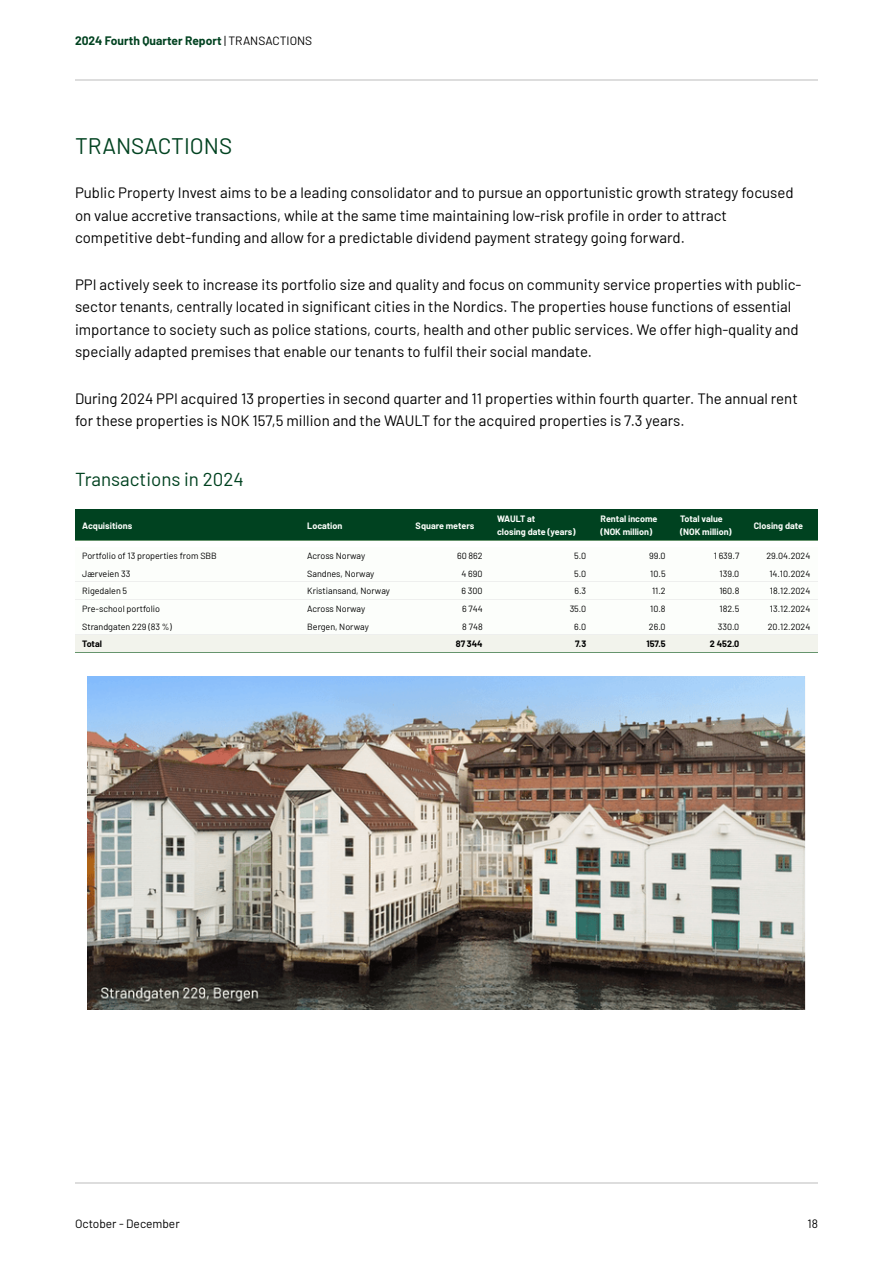
<style>
.page{position:relative;width:893px;height:1263px;background:#fff}
.page>*{position:absolute;margin:0;border:0;box-sizing:border-box;transform-origin:0 0}
.t1{font:22.5px "Barlow";color:#004220}
.t2{font:18.75px "Barlow";color:#004220}
.t3{font:15px/22.5px "Barlow";color:#000}
.t4{font:700 12px "Barlow";color:#004220}
.t5{font:12px "Barlow";color:#000}
.t6{font:9px "Barlow";color:#000}
.t7{font:700 9px/13.5px "Barlow";color:#fcfefb}
.t8{font:700 9px "Barlow";color:#000}
.s1{font-weight:400;color:#000}
</style>
<div class="page">
<div style="left:75px;top:510px;width:225px;height:31px;background:#004220"></div>
<hr style="left:75px;top:540px;width:225px;height:1px;background:#66946d">
<div style="left:300px;top:510px;width:108px;height:31px;background:#004220"></div>
<hr style="left:300px;top:540px;width:108px;height:1px;background:#66946d">
<div style="left:408px;top:510px;width:82px;height:31px;background:#004220"></div>
<hr style="left:408px;top:540px;width:82px;height:1px;background:#66946d">
<div style="left:490px;top:510px;width:103px;height:31px;background:#004220"></div>
<hr style="left:490px;top:540px;width:103px;height:1px;background:#66946d">
<div style="left:593px;top:510px;width:80px;height:31px;background:#004220"></div>
<hr style="left:593px;top:540px;width:80px;height:1px;background:#66946d">
<div style="left:673px;top:510px;width:74px;height:31px;background:#004220"></div>
<hr style="left:673px;top:540px;width:74px;height:1px;background:#66946d">
<div style="left:747px;top:510px;width:71px;height:31px;background:#004220"></div>
<hr style="left:747px;top:540px;width:71px;height:1px;background:#66946d">
<div style="left:75px;top:547px;width:225px;height:17px;background:#fcfefb"></div>
<div style="left:300px;top:547px;width:108px;height:17px;background:#fcfefb"></div>
<div style="left:408px;top:547px;width:82px;height:17px;background:#fcfefb"></div>
<div style="left:490px;top:547px;width:103px;height:17px;background:#fcfefb"></div>
<div style="left:593px;top:547px;width:80px;height:17px;background:#fcfefb"></div>
<div style="left:673px;top:547px;width:74px;height:17px;background:#fcfefb"></div>
<div style="left:747px;top:547px;width:71px;height:17px;background:#fcfefb"></div>
<div style="left:75px;top:564px;width:225px;height:18px;background:#fcfefb"></div>
<div style="left:300px;top:564px;width:108px;height:18px;background:#fcfefb"></div>
<div style="left:408px;top:564px;width:82px;height:18px;background:#fcfefb"></div>
<div style="left:490px;top:564px;width:103px;height:18px;background:#fcfefb"></div>
<div style="left:593px;top:564px;width:80px;height:18px;background:#fcfefb"></div>
<div style="left:673px;top:564px;width:74px;height:18px;background:#fcfefb"></div>
<div style="left:747px;top:564px;width:71px;height:18px;background:#fcfefb"></div>
<div style="left:75px;top:582px;width:225px;height:18px;background:#fcfefb"></div>
<hr style="left:75px;top:599px;width:225px;height:1px;background:#eeefee">
<div style="left:300px;top:582px;width:108px;height:18px;background:#fcfefb"></div>
<hr style="left:300px;top:599px;width:108px;height:1px;background:#eeefee">
<div style="left:408px;top:582px;width:82px;height:18px;background:#fcfefb"></div>
<hr style="left:408px;top:599px;width:82px;height:1px;background:#eeefee">
<div style="left:490px;top:582px;width:103px;height:18px;background:#fcfefb"></div>
<hr style="left:490px;top:599px;width:103px;height:1px;background:#eeefee">
<div style="left:593px;top:582px;width:80px;height:18px;background:#fcfefb"></div>
<hr style="left:593px;top:599px;width:80px;height:1px;background:#eeefee">
<div style="left:673px;top:582px;width:74px;height:18px;background:#fcfefb"></div>
<hr style="left:673px;top:599px;width:74px;height:1px;background:#eeefee">
<div style="left:747px;top:582px;width:71px;height:18px;background:#fcfefb"></div>
<hr style="left:747px;top:599px;width:71px;height:1px;background:#eeefee">
<div style="left:75px;top:600px;width:225px;height:17px;background:#fcfefb"></div>
<div style="left:300px;top:600px;width:108px;height:17px;background:#fcfefb"></div>
<div style="left:408px;top:600px;width:82px;height:17px;background:#fcfefb"></div>
<div style="left:490px;top:600px;width:103px;height:17px;background:#fcfefb"></div>
<div style="left:593px;top:600px;width:80px;height:17px;background:#fcfefb"></div>
<div style="left:673px;top:600px;width:74px;height:17px;background:#fcfefb"></div>
<div style="left:747px;top:600px;width:71px;height:17px;background:#fcfefb"></div>
<div style="left:75px;top:617px;width:225px;height:18px;background:#fcfefb"></div>
<div style="left:300px;top:617px;width:108px;height:18px;background:#fcfefb"></div>
<div style="left:408px;top:617px;width:82px;height:18px;background:#fcfefb"></div>
<div style="left:490px;top:617px;width:103px;height:18px;background:#fcfefb"></div>
<div style="left:593px;top:617px;width:80px;height:18px;background:#fcfefb"></div>
<div style="left:673px;top:617px;width:74px;height:18px;background:#fcfefb"></div>
<div style="left:747px;top:617px;width:71px;height:18px;background:#fcfefb"></div>
<div style="left:75px;top:635px;width:225px;height:18px;background:#f2f3ec"></div>
<hr style="left:75px;top:652px;width:225px;height:1px;background:#66946d">
<div style="left:300px;top:635px;width:108px;height:18px;background:#f2f3ec"></div>
<hr style="left:300px;top:652px;width:108px;height:1px;background:#66946d">
<div style="left:408px;top:635px;width:82px;height:18px;background:#f2f3ec"></div>
<hr style="left:408px;top:652px;width:82px;height:1px;background:#66946d">
<div style="left:490px;top:635px;width:103px;height:18px;background:#f2f3ec"></div>
<hr style="left:490px;top:652px;width:103px;height:1px;background:#66946d">
<div style="left:593px;top:635px;width:80px;height:18px;background:#f2f3ec"></div>
<hr style="left:593px;top:652px;width:80px;height:1px;background:#66946d">
<div style="left:673px;top:635px;width:74px;height:18px;background:#f2f3ec"></div>
<hr style="left:673px;top:652px;width:74px;height:1px;background:#66946d">
<div style="left:747px;top:635px;width:71px;height:18px;background:#f2f3ec"></div>
<hr style="left:747px;top:652px;width:71px;height:1px;background:#66946d">
<img style="left:87px;top:677px;width:718px;height:333px">
<hr style="left:75px;top:80px;width:743px;height:1px;background:#ddd">
<hr style="left:75px;top:1182px;width:676px;height:1px;background:#ddd">
<hr style="left:751px;top:1182px;width:67px;height:1px;background:#ddd">
<p class="t4" style="left:75px;top:33px;width:239px">2024 Fourth Quarter Report <span class="s1">| TRANSACTIONS</span></p>
<h1 class="t1" style="left:75px;top:132px;width:159px">TRANSACTIONS</h1>
<p class="t3" style="left:75px;top:181px;width:720px">Public Property Invest aims to be a leading consolidator and to pursue an opportunistic growth strategy focused on value accretive transactions, while at the same time maintaining low-risk profile in order to attract competitive debt-funding and allow for a predictable dividend payment strategy going forward.</p>
<p class="t3" style="left:75px;top:272px;width:728px">PPI actively seek to increase its portfolio size and quality and focus on community service properties with public&shy;sector tenants, centrally located in significant cities in the Nordics. The properties house functions of essential importance to society such as police stations, courts, health and other public services. We offer high-quality and specially adapted premises that enable our tenants to fulfil their social mandate.</p>
<p class="t3" style="left:75px;top:386px;width:724px">During 2024 PPI acquired 13 properties in second quarter and 11 properties within fourth quarter. The annual rent for these properties is NOK 157,5 million and the WAULT for the acquired properties is 7.3 years.</p>
<p class="t2" style="left:75px;top:467px;width:170px">Transactions in 2024</p>
<p class="t7" style="left:82px;top:518px;width:52px">Acquisitions</p>
<p class="t7" style="left:307px;top:518px;width:37px">Location</p>
<p class="t7" style="left:416px;top:518px;width:60px">Square meters</p>
<p class="t7" style="left:497px;top:511px;width:80px">WAULT at<br>closing date (years)</p>
<p class="t7" style="left:601px;top:511px;width:58px">Rental income (NOK million)</p>
<p class="t7" style="left:680px;top:511px;width:53px">Total value (NOK million)</p>
<p class="t7" style="left:754px;top:518px;width:51px">Closing date</p>
<p class="t6" style="left:82px;top:550px;width:136px">Portfolio of 13 properties from SBB</p>
<p class="t6" style="left:307px;top:550px;width:60px">Across Norway</p>
<p class="t6" style="left:457px;top:550px;width:27px">60 862</p>
<p class="t6" style="left:574px;top:550px;width:13px">5.0</p>
<p class="t6" style="left:649px;top:550px;width:18px">99.0</p>
<p class="t6" style="left:714px;top:550px;width:27px">1 639.7</p>
<p class="t6" style="left:766px;top:550px;width:45px">29.04.2024</p>
<p class="t6" style="left:82px;top:568px;width:50px">Jærveien 33</p>
<p class="t6" style="left:307px;top:568px;width:69px">Sandnes, Norway</p>
<p class="t6" style="left:461px;top:568px;width:23px">4 690</p>
<p class="t6" style="left:574px;top:568px;width:13px">5.0</p>
<p class="t6" style="left:650px;top:568px;width:17px">10.5</p>
<p class="t6" style="left:720px;top:568px;width:21px">139.0</p>
<p class="t6" style="left:769px;top:568px;width:43px">14.10.2024</p>
<p class="t6" style="left:82px;top:585px;width:47px">Rigedalen 5</p>
<p class="t6" style="left:307px;top:585px;width:84px">Kristiansand, Norway</p>
<p class="t6" style="left:461px;top:585px;width:23px">6 300</p>
<p class="t6" style="left:574px;top:585px;width:13px">6.3</p>
<p class="t6" style="left:652px;top:585px;width:15px">11.2</p>
<p class="t6" style="left:719px;top:585px;width:22px">160.8</p>
<p class="t6" style="left:770px;top:585px;width:42px">18.12.2024</p>
<p class="t6" style="left:82px;top:603px;width:79px">Pre-school portfolio</p>
<p class="t6" style="left:307px;top:603px;width:60px">Across Norway</p>
<p class="t6" style="left:462px;top:603px;width:22px">6 744</p>
<p class="t6" style="left:570px;top:603px;width:18px">35.0</p>
<p class="t6" style="left:650px;top:603px;width:17px">10.8</p>
<p class="t6" style="left:720px;top:603px;width:21px">182.5</p>
<p class="t6" style="left:770px;top:603px;width:42px">13.12.2024</p>
<p class="t6" style="left:82px;top:621px;width:91px">Strandgaten 229 (83 %)</p>
<p class="t6" style="left:307px;top:621px;width:63px">Bergen, Norway</p>
<p class="t6" style="left:462px;top:621px;width:22px">8 748</p>
<p class="t6" style="left:574px;top:621px;width:13px">6.0</p>
<p class="t6" style="left:649px;top:621px;width:18px">26.0</p>
<p class="t6" style="left:718px;top:621px;width:23px">330.0</p>
<p class="t6" style="left:768px;top:621px;width:44px">20.12.2024</p>
<p class="t8" style="left:82px;top:638px;width:21px">Total</p>
<p class="t8" style="left:456px;top:638px;width:28px">87 344</p>
<p class="t8" style="left:575px;top:638px;width:13px">7.3</p>
<p class="t8" style="left:646px;top:638px;width:21px">157.5</p>
<p class="t8" style="left:710px;top:638px;width:31px">2 452.0</p>
<p class="t5" style="left:75px;top:1216px;width:106px">October - December</p>
<p class="t5" style="left:807px;top:1216px;width:12px">18</p>
</div>
